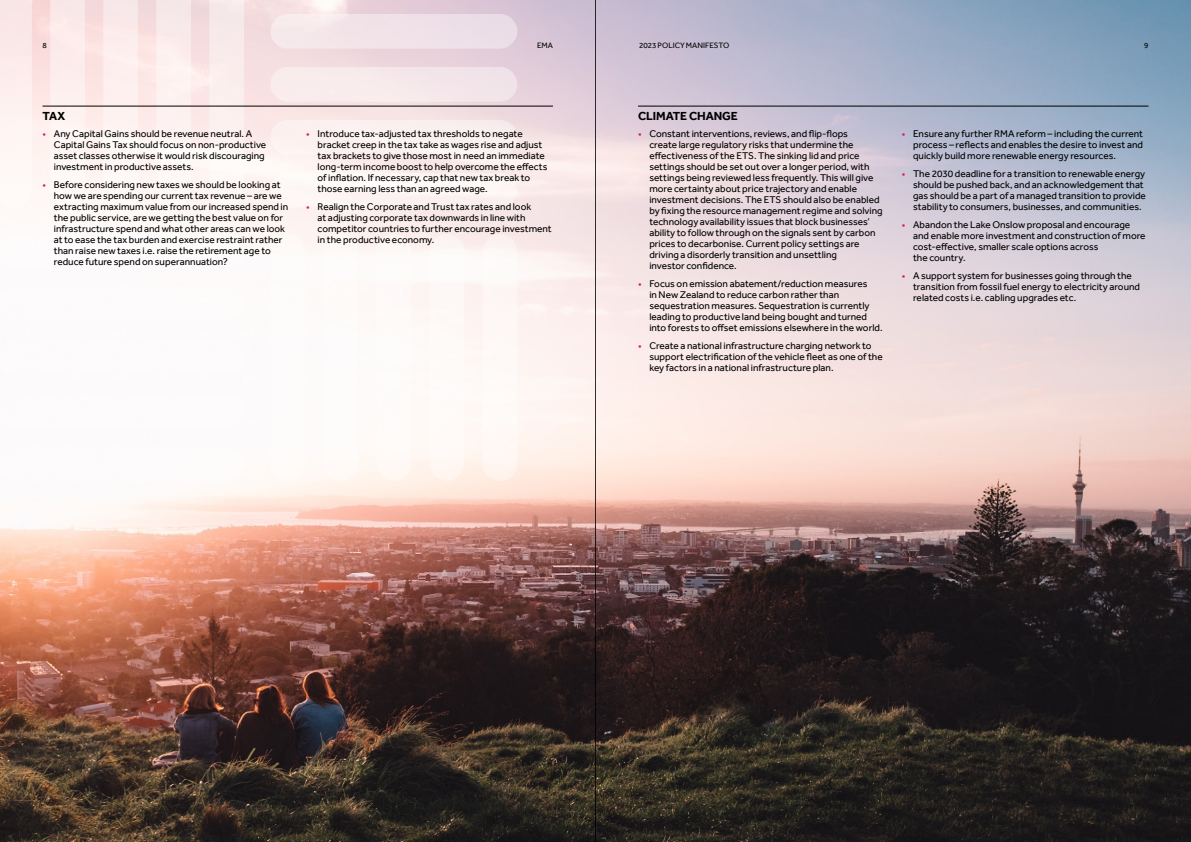
<style>
.page{position:relative;width:1191px;height:842px;background:#fff}
.page>*{position:absolute;margin:0;border:0;box-sizing:border-box;transform-origin:0 0}
.t1{font:700 12px "Effra";letter-spacing:-.005em;color:#000}
.t2{font:10px/11px "Effra";color:#000}
.t3{font:8px "Effra";letter-spacing:-.005em;color:#000}
.s1{color:#da1c5c}
</style>
<div class="page">
<img style="left:0;top:0;width:1191px;height:842px">
<svg style="left:0;top:234px;width:244px;height:35px"></svg>
<svg style="left:0;top:287px;width:244px;height:35px"></svg>
<svg style="left:0;top:340px;width:244px;height:35px"></svg>
<svg style="left:0;top:393px;width:244px;height:35px"></svg>
<svg style="left:0;top:446px;width:244px;height:35px"></svg>
<div style="left:270px;top:14px;width:247px;height:35px;background:#f1e2e8;border-radius:17px"></div>
<div style="left:270px;top:67px;width:247px;height:35px;background:#f6eaeb;border-radius:17px"></div>
<div style="left:270px;top:120px;width:247px;height:35px;background:#fbf0f0;border-radius:17px"></div>
<div style="left:270px;top:173px;width:247px;height:35px;background:#fdf7f5;border-radius:17px"></div>
<div style="left:482px;top:234px;width:35px;height:247px;background:#fdf8f6;border-radius:17px"></div>
<div style="left:429px;top:234px;width:35px;height:247px;background:#fefaf8;border-radius:17px"></div>
<div style="left:376px;top:234px;width:35px;height:247px;background:#fff;border-radius:17px"></div>
<div style="left:323px;top:234px;width:35px;height:247px;background:#fff;border-radius:17px"></div>
<div style="left:270px;top:234px;width:35px;height:247px;background:#fff;border-radius:17px"></div>
<svg style="left:209px;top:0;width:35px;height:208px"></svg>
<svg style="left:156px;top:0;width:35px;height:208px"></svg>
<svg style="left:103px;top:0;width:35px;height:208px"></svg>
<svg style="left:50px;top:0;width:35px;height:208px"></svg>
<svg style="left:0;top:0;width:32px;height:208px"></svg>
<hr style="left:43px;top:106px;width:510px;height:1px;background:#000">
<hr style="left:638px;top:106px;width:510px;height:1px;background:#000">
<hr style="left:595px;top:0;width:1px;height:842px;background:#000">
<p class="t3" style="left:43px;top:40px;width:6px">8</p>
<p class="t3" style="left:537px;top:40px;width:17px">EMA</p>
<p class="t3" style="left:639px;top:40px;width:92px">2023 POLICY MANIFESTO</p>
<p class="t3" style="left:1144px;top:40px;width:6px">9</p>
<p class="t1" style="left:43px;top:109px;width:24px">TAX</p>
<p class="t1" style="left:638px;top:109px;width:101px">CLIMATE CHANGE</p>
<p class="t2" style="left:54px;top:128px;width:214px;text-indent:-11px"><span class="s1">•</span> Any Capital Gains should be revenue neutral. A Capital Gains Tax should focus on non-productive asset classes otherwise it would risk discouraging investment in productive assets.</p>
<p class="t2" style="left:54px;top:179px;width:236px;text-indent:-11px"><span class="s1">•</span> Before considering new taxes we should be looking at how we are spending our current tax revenue – are we extracting maximum value from our increased spend in the public service, are we getting the best value on for infrastructure spend and what other areas can we look at to ease the tax burden and exercise restraint rather than raise new taxes i.e. raise the retirement age to reduce future spend on superannuation?</p>
<p class="t2" style="left:317px;top:128px;width:231px;text-indent:-11px"><span class="s1">•</span> Introduce tax-adjusted tax thresholds to negate bracket creep in the tax take as wages rise and adjust tax brackets to give those most in need an immediate long-term income boost to help overcome the effects of inflation. If necessary, cap that new tax break to those earning less than an agreed wage.</p>
<p class="t2" style="left:317px;top:201px;width:236px;text-indent:-11px"><span class="s1">•</span> Realign the Corporate and Trust tax rates and look<br>at adjusting corporate tax downwards in line with competitor countries to further encourage investment in the productive economy.</p>
<p class="t2" style="left:649px;top:128px;width:235px;text-indent:-11px"><span class="s1">•</span> Constant interventions, reviews, and flip-flops<br>create large regulatory risks that undermine the effectiveness of the ETS. The sinking lid and price settings should be set out over a longer period, with settings being reviewed less frequently. This will give more certainty about price trajectory and enable investment decisions. The ETS should also be enabled by fixing the resource management regime and solving technology availability issues that block businesses’ ability to follow through on the signals sent by carbon prices to decarbonise. Current policy settings are driving a disorderly transition and unsettling<br>investor confidence.</p>
<p class="t2" style="left:649px;top:278px;width:235px;text-indent:-11px"><span class="s1">•</span> Focus on emission abatement/reduction measures<br>in New Zealand to reduce carbon rather than sequestration measures. Sequestration is currently leading to productive land being bought and turned into forests to offset emissions elsewhere in the world.</p>
<p class="t2" style="left:649px;top:340px;width:235px;text-indent:-11px"><span class="s1">•</span> Create a national infrastructure charging network to support electrification of the vehicle fleet as one of the key factors in a national infrastructure plan.</p>
<p class="t2" style="left:913px;top:128px;width:231px;text-align:justify;text-indent:-11px"><span class="s1">•</span> Ensure any further RMA reform – including the current process – reflects and enables the desire to invest and quickly build more renewable energy resources.</p>
<p class="t2" style="left:913px;top:168px;width:234px;text-indent:-11px"><span class="s1">•</span> The 2030 deadline for a transition to renewable energy should be pushed back, and an acknowledgement that gas should be a part of a managed transition to provide stability to consumers, businesses, and communities.</p>
<p class="t2" style="left:913px;top:219px;width:234px;text-indent:-11px"><span class="s1">•</span> Abandon the Lake Onslow proposal and encourage and enable more investment and construction of more cost-effective, smaller scale options across<br>the country.</p>
<p class="t2" style="left:913px;top:270px;width:228px;text-indent:-11px"><span class="s1">•</span> A support system for businesses going through the transition from fossil fuel energy to electricity around related costs i.e. cabling upgrades etc.</p>
</div>
